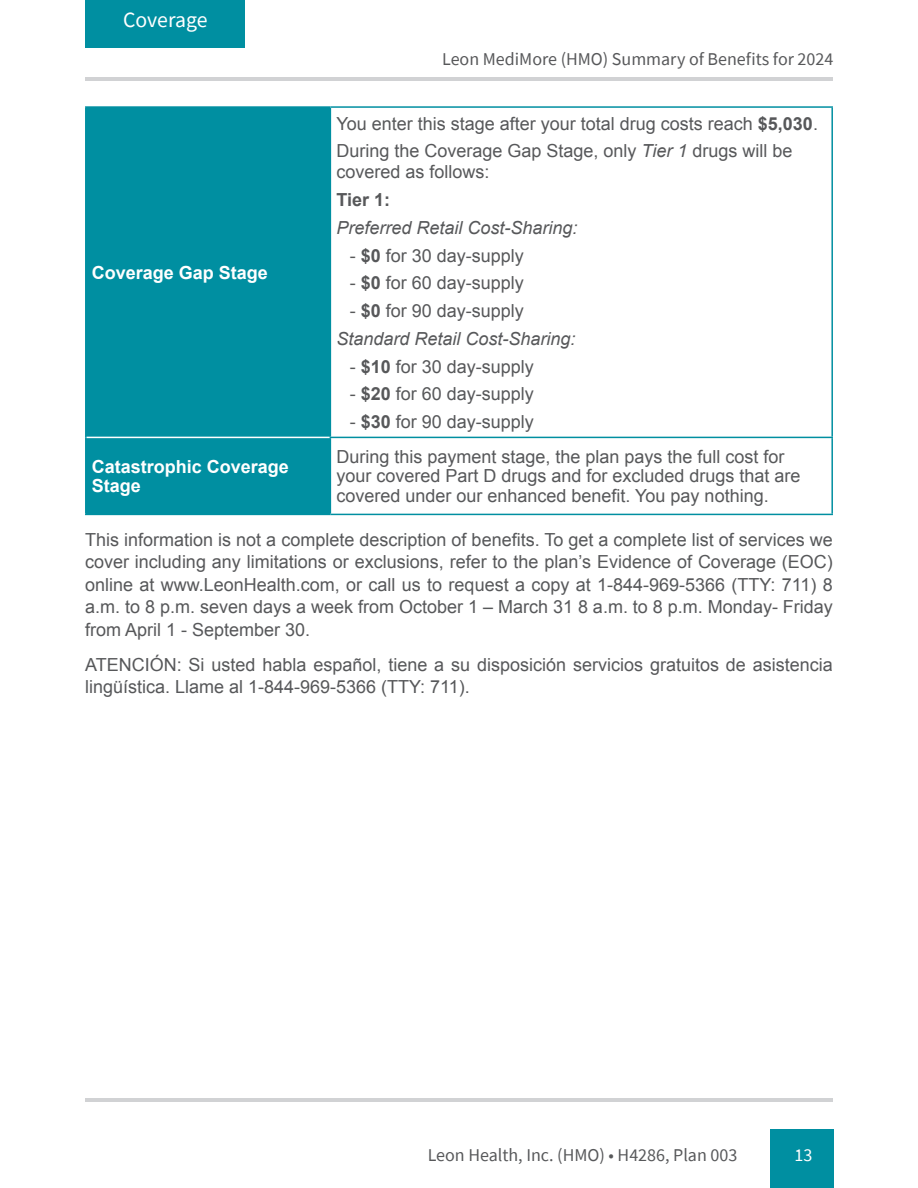
<style>
.page{position:relative;width:918px;height:1188px;background:#fff}
.page>*{position:absolute;margin:0;border:0;box-sizing:border-box;transform-origin:0 0}
.t1{font:21.75px "Source Sans Pro";letter-spacing:-.005em;color:#fff}
.t2{font:18px/22.5px "Arial";color:#57585a}
.t3{font:18px "Source Sans Pro";color:#57585a}
.t4{font:italic 18px "Arial";color:#57585a}
.t5{font:700 18px/19.5px "Arial";color:#fff}
.t6{font:700 18px "Arial";color:#57585a}
.t7{font:18px "Source Sans Pro";color:#fff}
.s1{font-weight:700}
.s2{font-style:italic}
</style>
<div class="page">
<div style="left:770px;top:1129px;width:63px;height:59px;background:#008fa1"></div>
<hr style="left:86px;top:1098px;width:747px;height:3px;background:#d1d2d4">
<hr style="left:86px;top:77px;width:747px;height:4px;background:#d1d2d4">
<div style="left:86px;top:0;width:159px;height:48px;background:#008fa1"></div>
<div style="left:87px;top:108px;width:243px;height:406px;background:#008fa1"></div>
<svg style="left:331px;top:108px;width:500px;height:406px"></svg>
<hr style="left:85px;top:108px;width:2px;height:329px;background:#008fa1">
<hr style="left:85px;top:106px;width:245px;height:2px;background:#008fa1">
<hr style="left:330px;top:108px;width:1px;height:329px;background:#008fa1">
<hr style="left:330px;top:106px;width:503px;height:2px;background:#008fa1">
<hr style="left:831px;top:108px;width:2px;height:329px;background:#008fa1">
<hr style="left:85px;top:437px;width:2px;height:77px;background:#008fa1">
<hr style="left:85px;top:514px;width:245px;height:1px;background:#008fa1">
<hr style="left:330px;top:438px;width:1px;height:76px;background:#008fa1">
<hr style="left:330px;top:437px;width:503px;height:1px;background:#008fa1">
<hr style="left:831px;top:438px;width:2px;height:76px;background:#008fa1">
<hr style="left:330px;top:514px;width:503px;height:1px;background:#008fa1">
<hr style="left:87px;top:437px;width:243px;height:1px;background:#fff">
<p class="t1" style="left:123px;top:6px;width:86px">Coverage</p>
<p class="t5" style="left:92px;top:263px;width:178px">Coverage Gap Stage</p>
<p class="t3" style="left:442px;top:48px;width:393px">Leon MediMore (HMO) Summary of Benefits for 2024</p>
<p class="t2" style="left:336px;top:112px;width:483px">You enter this stage after your total drug costs reach <span class="s1">$5,030</span>.</p>
<p class="t2" style="left:336px;top:141px;width:458px;line-height:21px">During the Coverage Gap Stage, only <span class="s2">Tier 1</span> drugs will be covered as follows:</p>
<p class="t6" style="left:336px;top:188px;width:55px">Tier 1:</p>
<p class="t4" style="left:336px;top:216px;width:243px">Preferred Retail Cost-Sharing:</p>
<p class="t2" style="left:350px;top:244px;width:176px">- <span class="s1">$0</span> for 30 day-supply</p>
<p class="t2" style="left:350px;top:272px;width:176px">- <span class="s1">$0</span> for 60 day-supply</p>
<p class="t2" style="left:350px;top:300px;width:176px">- <span class="s1">$0</span> for 90 day-supply</p>
<p class="t4" style="left:336px;top:327px;width:241px">Standard Retail Cost-Sharing:</p>
<p class="t2" style="left:350px;top:355px;width:186px">- <span class="s1">$10</span> for 30 day-supply</p>
<p class="t2" style="left:350px;top:383px;width:186px">- <span class="s1">$20</span> for 60 day-supply</p>
<p class="t2" style="left:350px;top:411px;width:186px">- <span class="s1">$30</span> for 90 day-supply</p>
<p class="t5" style="left:92px;top:457px;width:199px">Catastrophic Coverage<br>Stage</p>
<p class="t2" style="left:336px;top:447px;width:466px;line-height:19.5px">During this payment stage, the plan pays the full cost for your covered Part D drugs and for excluded drugs that are covered under our enhanced benefit. You pay nothing.</p>
<p class="t2" style="left:85px;top:528px;width:749px;text-align:justify">This information is not a complete description of benefits. To get a complete list of services we cover including any limitations or exclusions, refer to the plan’s Evidence of Coverage (EOC) online at www.LeonHealth.com, or call us to request a copy at 1-844-969-5366 (TTY: 711) 8 a.m. to 8 p.m. seven days a week from October 1 – March 31 8 a.m. to 8 p.m. Monday- Friday from April 1 - September 30.</p>
<p class="t2" style="left:85px;top:653px;width:749px">ATENCIÓN: Si usted habla español, tiene a su disposición servicios gratuitos de asistencia lingüística. Llame al 1-844-969-5366 (TTY: 711).</p>
<p class="t3" style="left:428px;top:1143px;width:311px">Leon Health, Inc. (HMO) • H4286, Plan 003</p>
<p class="t7" style="left:795px;top:1143px;width:19px">13</p>
</div>
